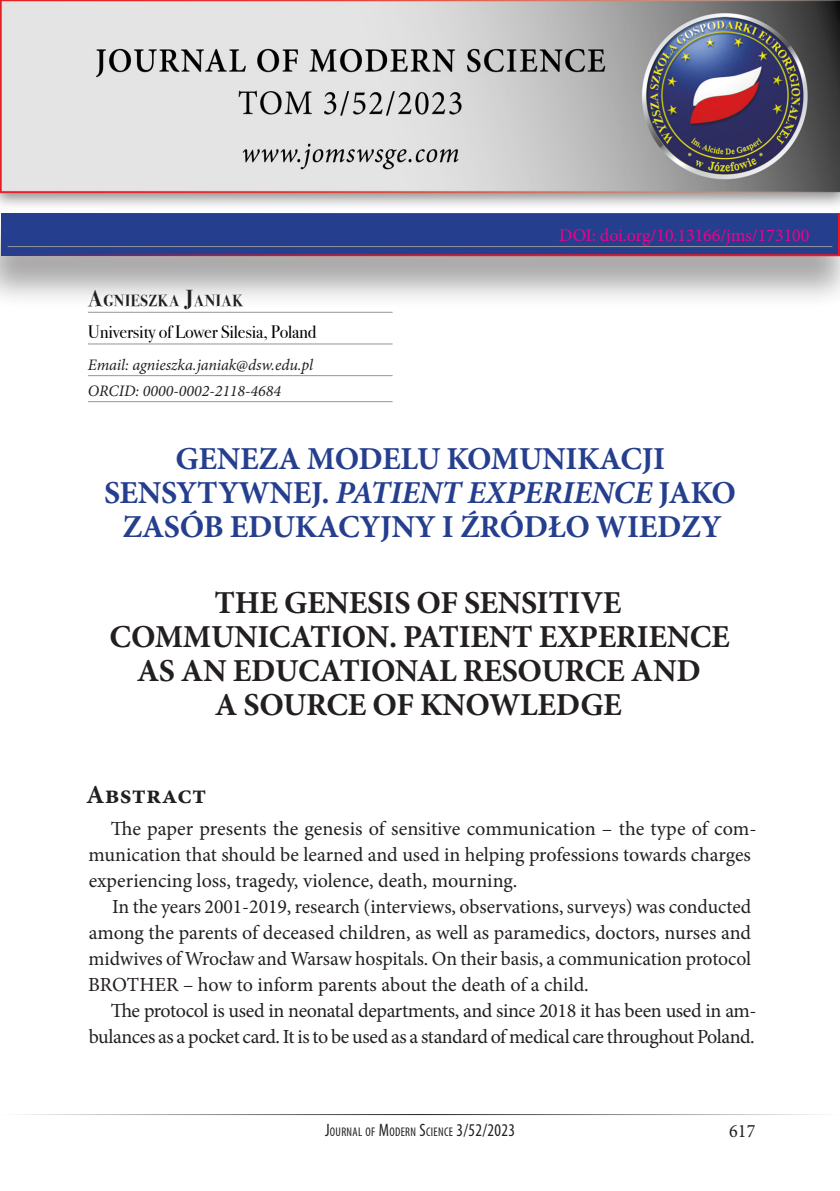
<style>
.page{position:relative;width:840px;height:1191px;background:#fff}
.page>*{position:absolute;margin:0;border:0;box-sizing:border-box;transform-origin:0 0}
.Tytuł_-ARTICLE_EN{font:700 32px/34px "Minion Pro";letter-spacing:-.01em;color:#231f20;text-align:center}
.Tytuł_-ARTICLE_PL{font:700 32px/34px "Minion Pro";letter-spacing:-.01em;color:#253f8e;text-align:center}
.Tytuł_-_ABSTRACT{font:700 26px "Minion Pro";letter-spacing:.01em;color:#231f20}
.Abstract_ANG{font:20px/26px "Minion Pro";color:#231f20}
.Abstract_PL_noGREP{font:20px/26px "Minion Pro";letter-spacing:-.025em;color:#231f20;text-align:right}
.t1{font:19px "Minion Pro";color:#231f20;scale:.95 1}
.Ramka_autorska_-_afiliacja{font:18px "Bodoni Svty Two ITCTT";letter-spacing:-.01em;color:#000}
.Ramka_autorska_-_afiliacja-2{font:18px "Minion Pro";letter-spacing:-.005em;color:#ed028c}
.Ramka_autorska_-_autor{font:700 16.2px "Bodoni Svty Two ITCTT";letter-spacing:.045em;color:#231f20;scale:.95 1}
.Ramka_autorska_-_email{font:italic 16px "Minion Pro";letter-spacing:-.01em;color:#231f20}
.Ramka_autorska_-_ORCID{font:italic 16px "Minion Pro";color:#231f20}
.t2{font:condensed 12.6px "Myriad Pro";letter-spacing:.03em;color:#231f20;scale:.95 1}
.s1{font-size:23px}
.s2{font-style:italic}
.s3{font-size:18px}
</style>
<div class="page">
<hr style="left:0;top:1114px;width:839px;height:1px;background:#231f20">
<hr style="left:88px;top:312px;width:304px;height:1px;background:#939598">
<hr style="left:88px;top:344px;width:304px;height:1px;background:#939598">
<hr style="left:88px;top:375px;width:304px;height:1px;background:#939598">
<hr style="left:88px;top:401px;width:304px;height:1px;background:#939598">
<div style="left:0;top:215px;width:839px;height:94px;background:#231f20;opacity:.39"></div>
<div style="left:1px;top:213px;width:837px;height:42px;background:#253f8e"></div>
<hr style="left:8px;top:246px;width:823px;height:1px;background:#939598">
<div style="left:0;top:212px;width:839px;height:44px;border:2px solid #ee1821"></div>
<img style="left:0;top:0;width:839px;height:213px">
<p class="Ramka_autorska_-_autor" style="left:88px;top:287px;width:165px"><span class="s1">A</span>GNIESZKA <span class="s1">J</span>ANIAK</p>
<p class="Ramka_autorska_-_afiliacja" style="left:88px;top:317px;width:230px">University of Lower Silesia, Poland</p>
<p class="Ramka_autorska_-_email" style="left:88px;top:354px;width:227px">Email: agnieszka.janiak@dsw.edu.pl</p>
<p class="Ramka_autorska_-_ORCID" style="left:88px;top:380px;width:194px">ORCID: 0000-0002-2118-4684</p>
<p class="Ramka_autorska_-_afiliacja-2" style="left:559px;top:223px;width:252px">DOI: doi.org/10.13166/jms/173100</p>
<p class="Tytuł_-ARTICLE_PL" style="left:104px;top:441px;width:633px">GENEZA MODELU KOMUNIKACJI<br>SENSYTYWNEJ. <span class="s2">PATIENT EXPERIENCE</span> JAKO<br>ZASÓB EDUKACYJNY I ŹRÓDŁO WIEDZY</p>
<p class="Tytuł_-ARTICLE_EN" style="left:109px;top:585px;width:621px">THE GENESIS OF SENSITIVE<br>COMMUNICATION. PATIENT EXPERIENCE<br>AS AN EDUCATIONAL RESOURCE AND<br>A SOURCE OF KNOWLEDGE</p>
<p class="Tytuł_-_ABSTRACT" style="left:86px;top:776px;width:122px">Abstract</p>
<p class="Abstract_ANG" style="left:89px;top:815px;width:669px;text-indent:22px">The paper presents the genesis of sensitive communication – the type of com&shy;munication that should be learned and used in helping professions towards charges experiencing loss, tragedy, violence, death, mourning.</p>
<p class="Abstract_ANG" style="left:88px;top:893px;width:664px;text-align:justify;text-indent:24px">In the years 2001-2019, research (interviews, observations, surveys) was conducted among the parents of deceased children, as well as paramedics, doctors, nurses and midwives of Wrocław and Warsaw hospitals. On their basis, a communication protocol BROTHER – how to inform parents about the death of a child.</p>
<p class="Abstract_PL_noGREP" style="left:89px;top:997px;width:669px">The protocol is used in neonatal departments, and since 2018 it has been used in am&shy;bulances as a pocket card. It is to be used as a standard of medical care throughout Poland.</p>
<p class="t2" style="left:325px;top:1124px;width:201px"><span class="s3">J</span>OURNAL OF <span class="s3">M</span>ODERN <span class="s3">S</span>CIENCE <span class="s3">3/52/2023</span></p>
<p class="t1" style="left:729px;top:1118px;width:29px">617</p>
</div>
